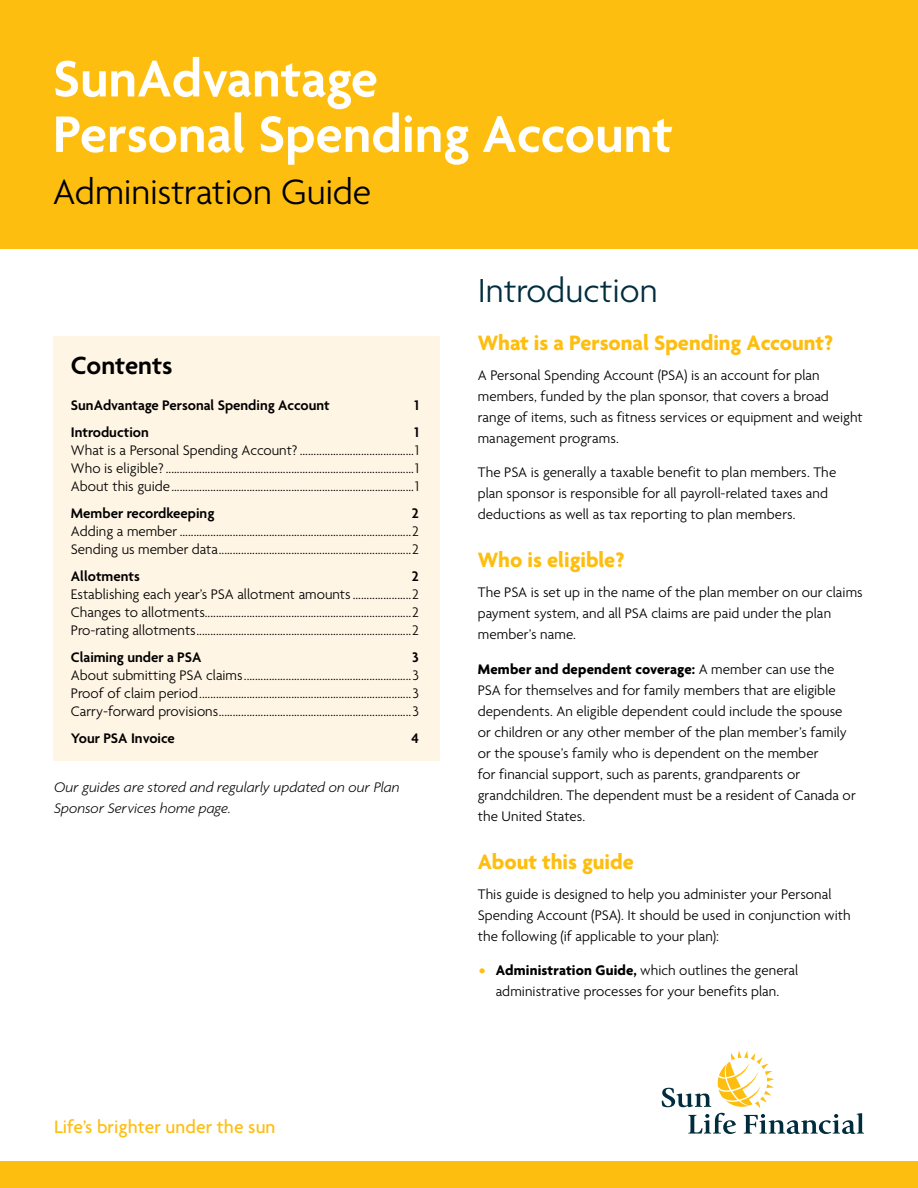
<style>
.page{position:relative;width:918px;height:1188px;background:#fff}
.page>*{position:absolute;margin:0;border:0;box-sizing:border-box;transform-origin:0 0}
.t1{font:600 55.5px/55.5px "Agenda";color:#fff}
.t2{font:300 37.95px "Agenda";letter-spacing:-.005em;color:#000}
.t3{font:300 36px "Agenda";color:#002d3d}
.t4{font:600 27px "Agenda";color:#000}
.t5{font:700 22.5px "Agenda";color:#febe10}
.t6{font:500 19.5px "Agenda";letter-spacing:.005em;color:#febe10}
.t7{font:300 15px/21px "Agenda";letter-spacing:.005em;color:#000}
.t8{font:600 15px "Agenda";color:#000}
.t9{font:italic 300 15px/21px "Agenda";letter-spacing:.005em;color:#000}
.s1{font-weight:700}
.s2{font-weight:700;color:#febe10}
</style>
<div class="page">
<svg style="left:662px;top:1051px;width:202px;height:83px"></svg>
<div style="left:0;top:1161px;width:918px;height:27px;background:#febe10"></div>
<div style="left:0;top:0;width:918px;height:248px;background:#febe10"></div>
<div style="left:53px;top:336px;width:387px;height:425px;background:#fff5e4"></div>
<h1 class="t1" style="left:53px;top:54px;width:621px">SunAdvantage<br>Personal Spending Account</h1>
<h2 class="t2" style="left:53px;top:171px;width:320px">Administration Guide</h2>
<h3 class="t4" style="left:71px;top:351px;width:103px">Contents</h3>
<p class="t8" style="left:71px;top:397px;width:260px">SunAdvantage Personal Spending Account</p>
<p class="t8" style="left:415px;top:397px;width:6px">1</p>
<p class="t8" style="left:71px;top:424px;width:79px">Introduction</p>
<p class="t8" style="left:415px;top:424px;width:6px">1</p>
<p class="t7" style="left:71px;top:442px;width:349px;line-height:18px;text-align:justify">What is a Personal Spending Account?.........................................1<br>Who is eligible?.........................................................................................1<br>About this guide.......................................................................................1</p>
<p class="t8" style="left:71px;top:505px;width:145px">Member recordkeeping</p>
<p class="t8" style="left:412px;top:505px;width:8px">2</p>
<p class="t7" style="left:71px;top:523px;width:349px;line-height:18px">Adding a member ...................................................................................2<br>Sending us member data.....................................................................2</p>
<p class="t8" style="left:71px;top:568px;width:70px">Allotments</p>
<p class="t8" style="left:412px;top:568px;width:8px">2</p>
<p class="t7" style="left:71px;top:586px;width:349px;line-height:18px;text-align:justify">Establishing each year’s PSA allotment amounts.....................2<br>Changes to allotments..........................................................................2<br>Pro-rating allotments.............................................................................2</p>
<p class="t8" style="left:71px;top:649px;width:132px">Claiming under a PSA</p>
<p class="t8" style="left:412px;top:649px;width:8px">3</p>
<p class="t7" style="left:71px;top:667px;width:350px;line-height:18px;text-align:justify">About submitting PSA claims............................................................3<br>Proof of claim period............................................................................3<br>Carry-forward provisions.....................................................................3</p>
<p class="t8" style="left:71px;top:730px;width:106px">Your PSA Invoice</p>
<p class="t8" style="left:411px;top:730px;width:9px">4</p>
<p class="t9" style="left:54px;top:777px;width:347px">Our guides are stored and regularly updated on our Plan<br>Sponsor Services home page.</p>
<h3 class="t6" style="left:54px;top:1116px;width:223px">Life’s brighter under the sun</h3>
<h3 class="t3" style="left:478px;top:271px;width:181px">Introduction</h3>
<h3 class="t5" style="left:478px;top:331px;width:357px">What is a Personal Spending Account?</h3>
<p class="t7" style="left:478px;top:366px;width:387px">A Personal Spending Account (PSA) is an account for plan members, funded by the plan sponsor, that covers a broad range of items, such as fitness services or equipment and weight management programs.</p>
<p class="t7" style="left:478px;top:463px;width:360px">The PSA is generally a taxable benefit to plan members. The plan sponsor is responsible for all payroll-related taxes and deductions as well as tax reporting to plan members.</p>
<h3 class="t5" style="left:478px;top:548px;width:148px">Who is eligible?</h3>
<p class="t7" style="left:478px;top:583px;width:387px">The PSA is set up in the name of the plan member on our claims payment system, and all PSA claims are paid under the plan member’s name.</p>
<p class="t7" style="left:478px;top:660px;width:380px"><span class="s1">Member and dependent coverage:</span> A member can use the PSA for themselves and for family members that are eligible dependents. An eligible dependent could include the spouse or children or any other member of the plan member’s family or the spouse’s family who is dependent on the member<br>for financial support, such as parents, grandparents or grandchildren. The dependent must be a resident of Canada or the United States.</p>
<h3 class="t5" style="left:478px;top:850px;width:158px">About this guide</h3>
<p class="t7" style="left:478px;top:885px;width:375px">This guide is designed to help you administer your Personal<br>Spending Account (PSA). It should be used in conjunction with the following (if applicable to your plan):</p>
<p class="t7" style="left:479px;top:961px;width:321px;text-align:center"><span class="s2">•</span> <span class="s1">Administration Guide,</span> which outlines the general administrative processes for your benefits plan.</p>
</div>
